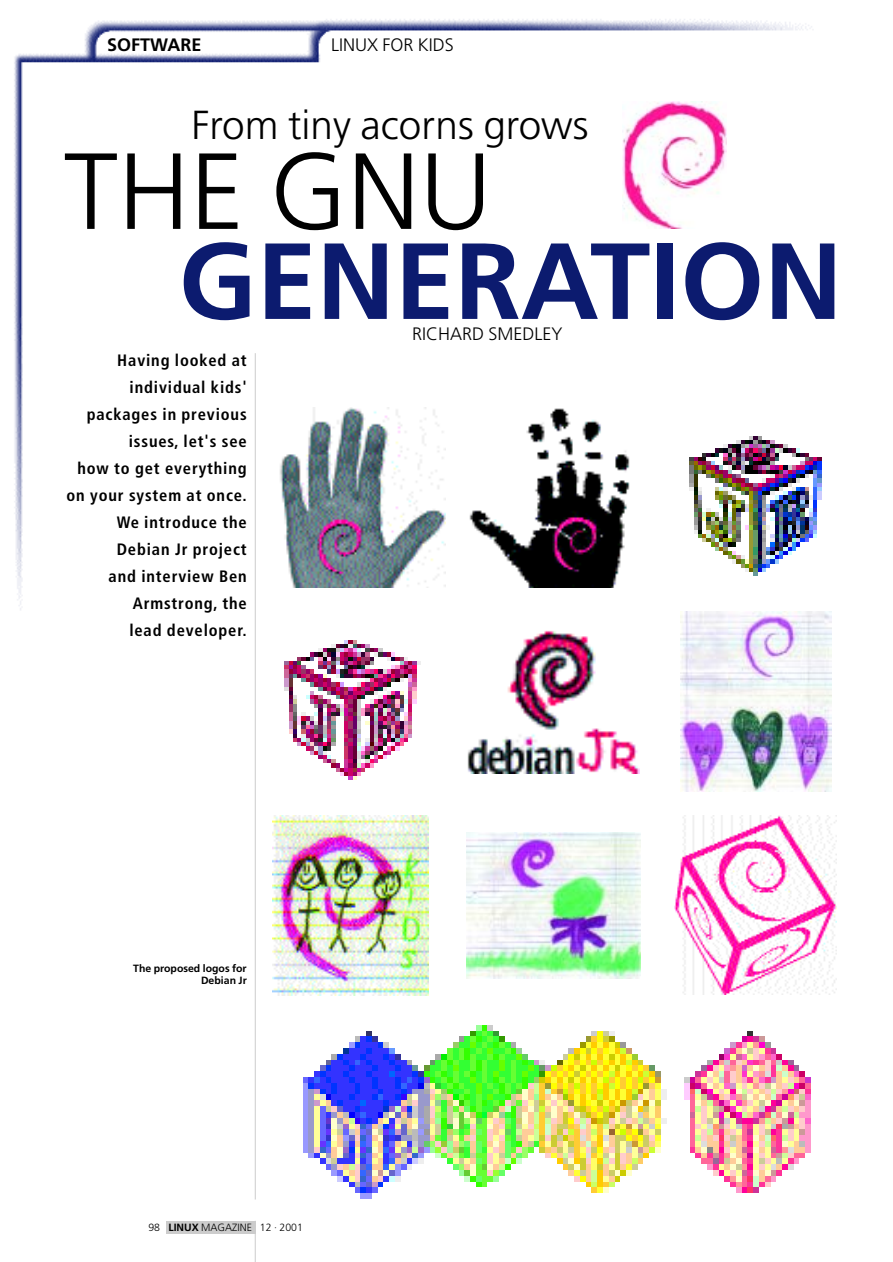
<style>
.page{position:relative;width:893px;height:1262px;background:#fff}
.page>*{position:absolute;margin:0;border:0;box-sizing:border-box;transform-origin:0 0}
.t1{font:700 108px "Frutiger";color:#0c1b6f}
.t2{font:300 108px "Frutiger";color:#000}
.t3{font:300 40.5px "Frutiger";color:#000}
.t4{font:300 18px "Frutiger";color:#000}
.t5{font:700 18px "Frutiger";color:#000}
.t6{font:700 condensed 16.5px/27px "Frutiger";letter-spacing:.05em;color:#000;text-align:right}
.t7{font:700 10.5px/12.6px "Frutiger";color:#000;text-align:right}
.t8{font:300 10.5px "Frutiger";color:#000}
.s1{font-weight:700}
</style>
<div class="page">
<img style="left:14px;top:19px;width:798px;height:608px">
<hr style="left:255px;top:353px;width:1px;height:846px;background:#ccc">
<hr style="left:255px;top:1220px;width:1px;height:41px;background:#ccc">
<div style="left:166px;top:1220px;width:89px;height:13px;background:#ccc"></div>
<div style="left:64px;top:108px;width:778px;height:245px;background:#fff"></div>
<img style="left:622px;top:101px;width:104px;height:128px">
<div style="left:64px;top:353px;width:183px;height:396px;background:#fff"></div>
<div style="left:279px;top:407px;width:173px;height:180px;background:#fff"></div>
<img style="left:280px;top:407px;width:165px;height:180px">
<div style="left:466px;top:407px;width:174px;height:180px;background:#fff"></div>
<img style="left:469px;top:408px;width:161px;height:179px">
<div style="left:668px;top:407px;width:174px;height:180px;background:#fff"></div>
<img style="left:689px;top:436px;width:133px;height:140px">
<div style="left:264px;top:611px;width:173px;height:180px;background:#fff"></div>
<img style="left:284px;top:640px;width:137px;height:140px">
<div style="left:466px;top:611px;width:174px;height:180px;background:#fff"></div>
<img style="left:467px;top:630px;width:172px;height:143px">
<div style="left:668px;top:611px;width:174px;height:180px;background:#fff"></div>
<img style="left:680px;top:611px;width:151px;height:180px">
<img style="left:272px;top:815px;width:156px;height:180px">
<img style="left:466px;top:832px;width:174px;height:146px">
<img style="left:674px;top:815px;width:162px;height:179px">
<img style="left:303px;top:1025px;width:507px;height:173px">
<p class="t5" style="left:107px;top:38px;width:96px">SOFTWARE</p>
<p class="t4" style="left:331px;top:38px;width:124px">LINUX FOR KIDS</p>
<h2 class="t3" style="left:191px;top:108px;width:398px">From tiny acorns grows</h2>
<h1 class="t2" style="left:64px;top:148px;width:429px">THE GNU</h1>
<h1 class="t1" style="left:179px;top:238px;width:665px">GENERATION</h1>
<p class="t4" style="left:412px;top:326px;width:152px">RICHARD SMEDLEY</p>
<p class="t6" style="left:67px;top:348px;width:182px">Having looked at individual kids' packages in previous issues, let's see<br>how to get everything on your system at once.<br>We introduce the<br>Debian Jr project<br>and interview Ben<br>Armstrong, the<br>lead developer.</p>
<p class="t7" style="left:133px;top:962px;width:115px">The proposed logos for<br>Debian Jr</p>
<p class="t8" style="left:148px;top:1223px;width:156px">98 <span class="s1">LINUX</span> MAGAZINE 12 · 2001</p>
</div>
